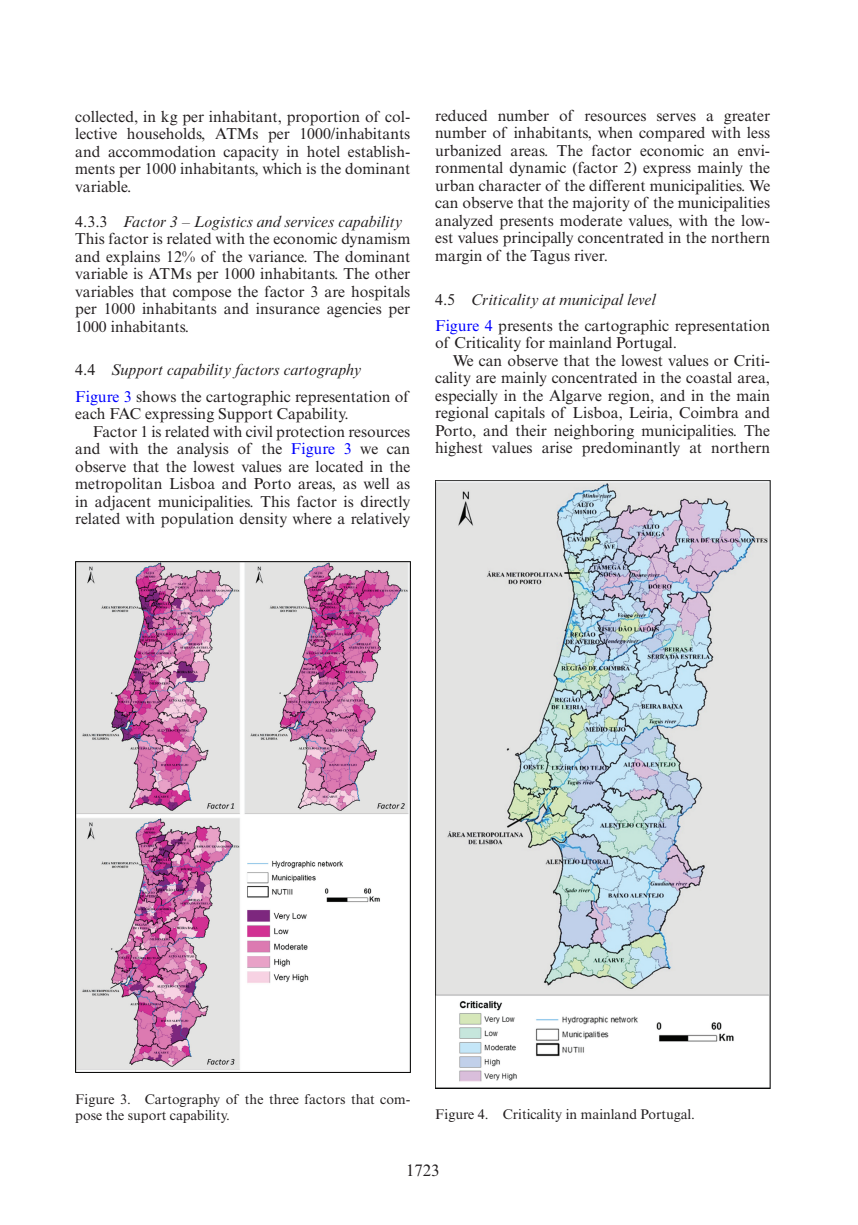
<style>
.page{position:relative;width:858px;height:1225px;background:#fff}
.page>*{position:absolute;margin:0;border:0;box-sizing:border-box;transform-origin:0 0}
.t1{font:16.62px "Times NRMT Pro";color:#231f20}
.t2{font:15.75px/17.5px "Times NRMT Pro";color:#231f20}
.t3{font:14px/15.8px "Times NRMT Pro";color:#231f20}
.s1{font-style:italic}
.s2{color:#00f}
</style>
<div class="page">
<img style="left:75px;top:561px;width:335px;height:512px">
<img style="left:435px;top:480px;width:335px;height:608px">
<p class="t2" style="left:75px;top:108px;width:336px;text-align:justify">collected, in kg per inhabitant, proportion of col&shy;lective households, ATMs per 1000/inhabitants and accommodation capacity in hotel establish&shy;ments per 1000 inhabitants, which is the dominant variable.</p>
<p class="t2" style="left:75px;top:213px;width:336px">4.3.3 <span class="s1">Factor 3 – Logistics and services capability </span>This factor is related with the economic dynamism and explains 12% of the variance. The dominant variable is ATMs per 1000 inhabitants. The other variables that compose the factor 3 are hospitals per 1000 inhabitants and insurance agencies per 1000 inhabitants.</p>
<p class="t2" style="left:75px;top:358px;width:335px;line-height:26.2px">4.4 <span class="s1">Support capability factors cartography<br></span><span class="s2">Figure 3</span> shows the cartographic representation of</p>
<p class="t2" style="left:75px;top:406px;width:275px">each FAC expressing Support Capability.</p>
<p class="t2" style="left:93px;top:423px;width:319px">Factor 1 is related with civil protection resources</p>
<p class="t2" style="left:75px;top:441px;width:336px">and with the analysis of the <span class="s2">Figure 3</span> we can</p>
<p class="t2" style="left:75px;top:458px;width:336px">observe that the lowest values are located in the</p>
<p class="t2" style="left:75px;top:476px;width:336px">metropolitan Lisboa and Porto areas, as well as</p>
<p class="t2" style="left:75px;top:493px;width:336px">in adjacent municipalities. This factor is directly</p>
<p class="t2" style="left:75px;top:511px;width:336px">related with population density where a relatively</p>
<p class="t2" style="left:435px;top:108px;width:336px;text-align:justify">reduced number of resources serves a greater number of inhabitants, when compared with less urbanized areas. The factor economic an envi&shy;ronmental dynamic (factor 2) express mainly the urban character of the different municipalities. We can observe that the majority of the municipalities analyzed presents moderate values, with the low&shy;est values principally concentrated in the northern margin of the Tagus river.</p>
<p class="t2" style="left:435px;top:287px;width:336px;line-height:26.2px">4.5 <span class="s1">Criticality at municipal level<br></span><span class="s2">Figure 4</span> presents the cartographic representation</p>
<p class="t2" style="left:435px;top:335px;width:243px">of Criticality for mainland Portugal.</p>
<p class="t2" style="left:452px;top:353px;width:319px">We can observe that the lowest values or Criti-</p>
<p class="t2" style="left:435px;top:370px;width:336px">cality are mainly concentrated in the coastal area,</p>
<p class="t2" style="left:435px;top:388px;width:336px">especially in the Algarve region, and in the main</p>
<p class="t2" style="left:435px;top:405px;width:336px">regional capitals of Lisboa, Leiria, Coimbra and</p>
<p class="t2" style="left:435px;top:423px;width:336px">Porto, and their neighboring municipalities. The</p>
<p class="t2" style="left:435px;top:440px;width:336px">highest values arise predominantly at northern</p>
<p class="t3" style="left:75px;top:1092px;width:336px">Figure 3. Cartography of the three factors that com&shy;pose the suport capability.</p>
<p class="t3" style="left:435px;top:1107px;width:261px">Figure 4. Criticality in mainland Portugal.</p>
<p class="t1" style="left:406px;top:1160px;width:35px">1723</p>
</div>
